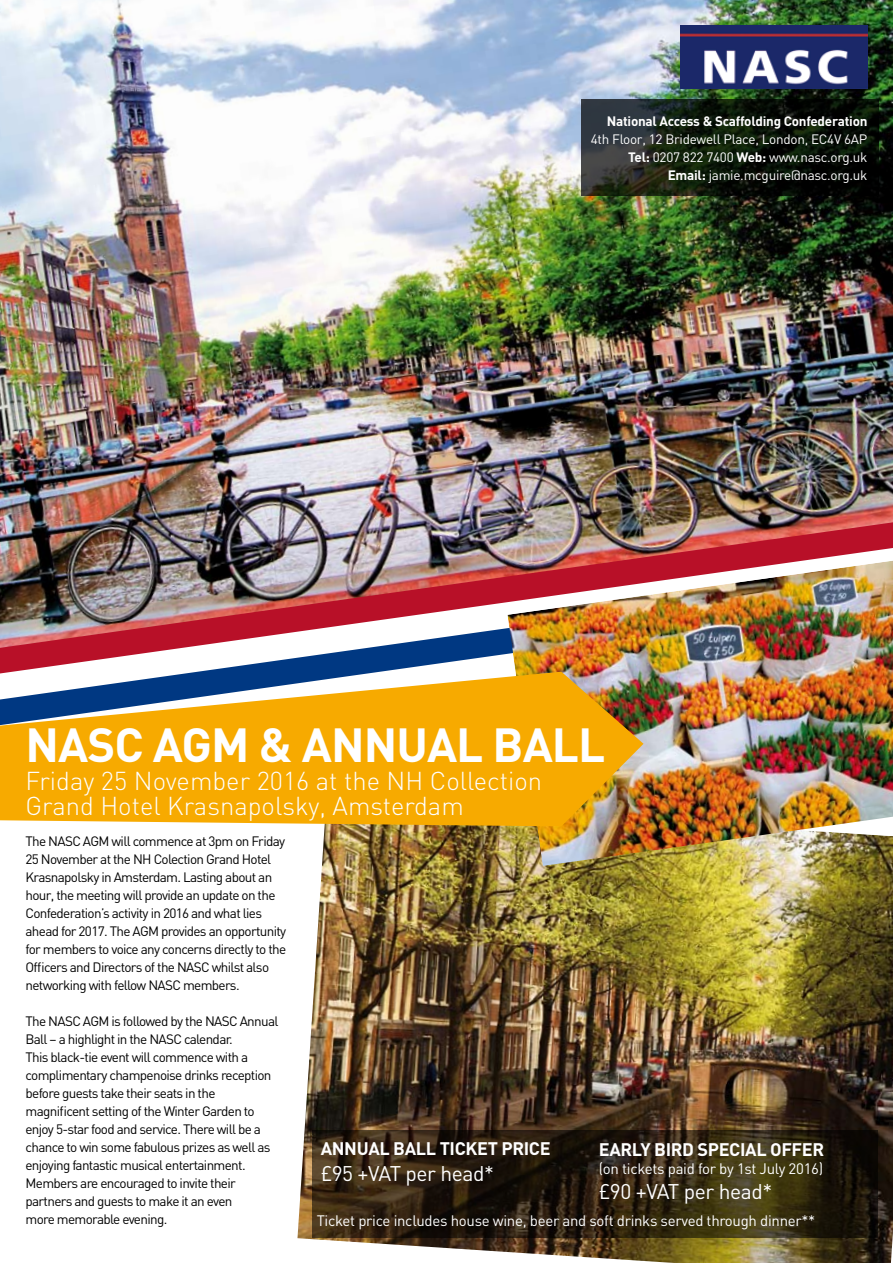
<style>
.page{position:relative;width:893px;height:1263px;background:#fff}
.page>*{position:absolute;margin:0;border:0;box-sizing:border-box;transform-origin:0 0}
.t1{font:700 47.25px "DIN";letter-spacing:-.02em;color:#fff}
.t2{font:300 25.65px/24.3px "DIN";color:#fff}
.t3{font:21px "DIN";letter-spacing:-.02em;color:#fff}
.t4{font:700 18px "DIN";letter-spacing:-.02em;color:#fff}
.t5{font:15px "DIN";letter-spacing:-.02em;color:#fff}
.t6{font:13.5px/18px "DIN";letter-spacing:-.05em;color:#000}
.t7{font:13.5px/18px "DIN";letter-spacing:-.02em;color:#fff;text-align:right}
.t8{font:700 13.5px "DIN";letter-spacing:-.02em;color:#fff}
.s1{font-weight:700}
</style>
<div class="page">
<img style="left:0;top:0;width:893px;height:516px">
<img style="left:680px;top:26px;width:187px;height:62px">
<img style="left:297px;top:826px;width:596px;height:437px">
<svg style="left:312px;top:1130px;width:565px;height:107px"></svg>
<img style="left:0;top:516px;width:893px;height:51px">
<img style="left:0;top:567px;width:507px;height:105px">
<img style="left:507px;top:560px;width:386px;height:306px">
<svg style="left:0;top:672px;width:643px;height:154px;fill:#f7aa00"></svg>
<svg style="left:581px;top:99px;width:298px;height:97px"></svg>
<p class="t8" style="left:607px;top:112px;width:262px">National Access &amp; Scaffolding Confederation</p>
<p class="t7" style="left:591px;top:130px;width:278px">4th Floor, 12 Bridewell Place, London, EC4V 6AP<br><span class="s1">Tel:</span> 0207 822 7400 <span class="s1">Web:</span> www.nasc.org.uk<br><span class="s1">Email:</span> jamie.mcguire@nasc.org.uk</p>
<h1 class="t1" style="left:26px;top:714px;width:581px">NASC AGM &amp; ANNUAL BALL</h1>
<h2 class="t2" style="left:26px;top:769px;width:518px">Friday 25 November 2016 at the NH Collection<br>Grand Hotel Krasnapolsky, Amsterdam</h2>
<p class="t6" style="left:26px;top:832px;width:262px">The NASC AGM will commence at 3pm on Friday 25 November at the NH Colection Grand Hotel Krasnapolsky in Amsterdam. Lasting about an hour, the meeting will provide an update on the Confederation’s activity in 2016 and what lies ahead for 2017. The AGM provides an opportunity for members to voice any concerns directly to the Officers and Directors of the NASC whilst also networking with fellow NASC members.</p>
<p class="t6" style="left:26px;top:1012px;width:254px">The NASC AGM is followed by the NASC Annual Ball – a highlight in the NASC calendar.<br>This black-tie event will commence with a complimentary champenoise drinks reception before guests take their seats in the magnificent setting of the Winter Garden to enjoy 5-star food and service. There will be a chance to win some fabulous prizes as well as enjoying fantastic musical entertainment.<br>Members are encouraged to invite their partners and guests to make it an even<br>more memorable evening.</p>
<h3 class="t4" style="left:321px;top:1137px;width:231px">ANNUAL BALL TICKET PRICE</h3>
<h3 class="t3" style="left:321px;top:1160px;width:175px">£95 +VAT per head*</h3>
<h3 class="t4" style="left:599px;top:1138px;width:227px">EARLY BIRD SPECIAL OFFER</h3>
<p class="t5" style="left:599px;top:1159px;width:226px">(on tickets paid for by 1st July 2016)</p>
<h3 class="t3" style="left:599px;top:1178px;width:175px">£90 +VAT per head*</h3>
<p class="t5" style="left:317px;top:1211px;width:500px">Ticket price includes house wine, beer and soft drinks served through dinner**</p>
</div>
